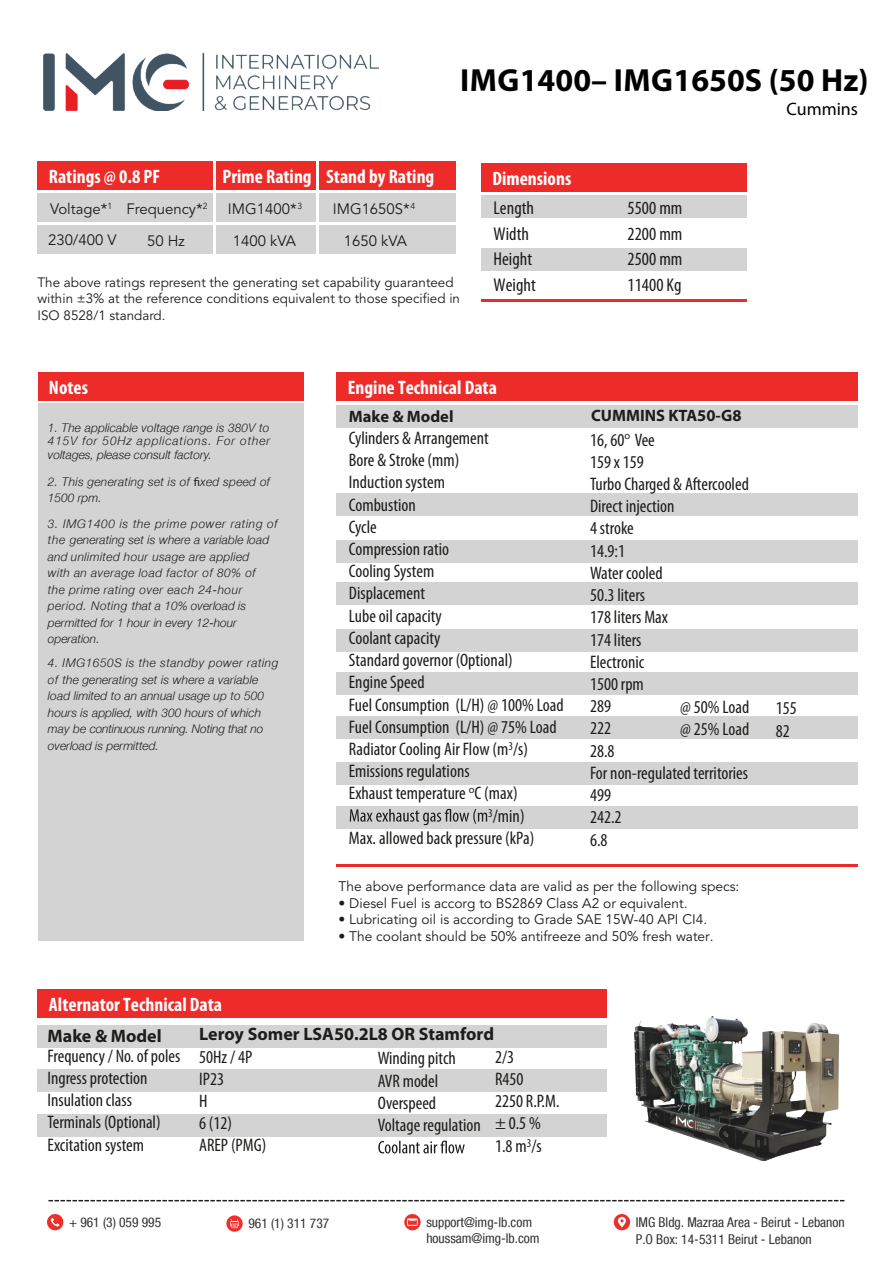
<style>
.page{position:relative;width:893px;height:1263px;background:#fff}
.page>*{position:absolute;margin:0;border:0;box-sizing:border-box;transform-origin:0 0}
.t1{font:700 32.1px "Myriad Pro";color:#000}
.t2{font:700 condensed 19.5px "Myriad Pro";color:#fff}
.t3{font:condensed 18.6px/25.7px "Myriad Pro";color:#1c1c1b}
.t4{font:condensed 18.15px/22.2px "Myriad Pro";color:#1d1d1b}
.t5{font:700 18px "Myriad Pro";color:#1d1d1b}
.t6{font:18px "Myriad Pro";color:#000}
.t7{font:700 16.5px "Myriad Pro";color:#1d1d1b}
.t8{font:15px/32.2px "Avenir";color:#1d1d1b;text-align:center}
.t9{font:13.8px "Avenir";color:#1c1c1b}
.t10{font:13.5px/16px "Avenir";color:#1c1c1b}
.t11{font:condensed 13.5px/16.2px "Helvetica Neue LT Com";color:#323132}
.t12{font:italic 12px/16.5px "Helvetica Neue";letter-spacing:.01em;color:#1d1d1b}
.t13{font:italic 12px/16.5px "Helvetica Neue";letter-spacing:.03em;color:#1d1d1b}
.s1{font-family:"Myriad Pro";font-style:normal}
</style>
<div class="page">
<div style="left:481px;top:196px;width:266px;height:22px;background:#d3d3d3"></div>
<div style="left:481px;top:249px;width:266px;height:22px;background:#d3d3d3"></div>
<div style="left:481px;top:163px;width:266px;height:29px;background:#ed2c2a"></div>
<hr style="left:481px;top:300px;width:266px;height:2px;background:#ed2c2a">
<div style="left:38px;top:1025px;width:569px;height:22px;background:#d3d3d3"></div>
<div style="left:38px;top:1069px;width:569px;height:22px;background:#d3d3d3"></div>
<div style="left:38px;top:1114px;width:569px;height:22px;background:#d3d3d3"></div>
<div style="left:38px;top:989px;width:569px;height:29px;background:#ed2c2a"></div>
<div style="left:38px;top:193px;width:175px;height:29px;background:#d3d3d3"></div>
<div style="left:38px;top:161px;width:175px;height:29px;background:#ed2c2a"></div>
<div style="left:216px;top:161px;width:100px;height:29px;background:#ed2c2a"></div>
<div style="left:319px;top:161px;width:137px;height:29px;background:#ed2c2a"></div>
<div style="left:38px;top:225px;width:175px;height:29px;background:#d3d3d3"></div>
<div style="left:216px;top:193px;width:100px;height:29px;background:#d3d3d3"></div>
<div style="left:216px;top:225px;width:100px;height:29px;background:#d3d3d3"></div>
<div style="left:319px;top:193px;width:137px;height:29px;background:#d3d3d3"></div>
<div style="left:319px;top:225px;width:137px;height:29px;background:#d3d3d3"></div>
<div style="left:38px;top:404px;width:266px;height:537px;background:#d3d3d3"></div>
<div style="left:38px;top:372px;width:266px;height:29px;background:#ed2c2a"></div>
<div style="left:336px;top:405px;width:522px;height:22px;background:#d3d3d3"></div>
<div style="left:336px;top:494px;width:521px;height:22px;background:#d3d3d3"></div>
<div style="left:336px;top:540px;width:522px;height:22px;background:#d3d3d3"></div>
<div style="left:336px;top:583px;width:522px;height:22px;background:#d3d3d3"></div>
<div style="left:336px;top:629px;width:522px;height:22px;background:#d3d3d3"></div>
<div style="left:336px;top:673px;width:522px;height:22px;background:#d3d3d3"></div>
<div style="left:336px;top:717px;width:522px;height:22px;background:#d3d3d3"></div>
<div style="left:336px;top:762px;width:521px;height:22px;background:#d3d3d3"></div>
<div style="left:336px;top:806px;width:521px;height:23px;background:#d3d3d3"></div>
<hr style="left:336px;top:864px;width:522px;height:2px;background:#ed2c2a">
<div style="left:336px;top:372px;width:522px;height:29px;background:#ed2c2a"></div>
<svg style="left:350px;top:809px;width:137px;height:16px"></svg>
<svg style="left:378px;top:1140px;width:87px;height:13px"></svg>
<img style="left:44px;top:53px;width:335px;height:57px">
<svg style="left:48px;top:1200px;width:797px;height:1px"></svg>
<svg style="left:47px;top:1214px;width:17px;height:16px"></svg>
<svg style="left:404px;top:1214px;width:17px;height:16px"></svg>
<svg style="left:614px;top:1214px;width:17px;height:16px"></svg>
<svg style="left:226px;top:1215px;width:17px;height:17px"></svg>
<img style="left:634px;top:1016px;width:206px;height:145px">
<h1 class="t1" style="left:460px;top:59px;width:410px">IMG1400– IMG1650S (50 Hz)</h1>
<p class="t2" style="left:49px;top:164px;width:113px">Ratings @ 0.8 PF</p>
<p class="t2" style="left:222px;top:164px;width:213px">Prime Rating Stand by Rating</p>
<p class="t8" style="left:48px;top:194px;width:70px;line-height:30.8px;text-align:left">Voltage*<sup>1<br></sup>230/400 V</p>
<p class="t8" style="left:126px;top:193px;width:83px">Frequency*<sup>2<br></sup>50 Hz</p>
<p class="t8" style="left:228px;top:193px;width:76px">IMG1400*<sup>3<br></sup>1400 kVA</p>
<p class="t8" style="left:333px;top:193px;width:84px">IMG1650S*<sup>4<br></sup>1650 kVA</p>
<p class="t10" style="left:38px;top:275px;width:424px">The above ratings represent the generating set capability guaranteed within ±3% at the reference conditions equivalent to those specified in<br>ISO 8528/1 standard.</p>
<p class="t2" style="left:492px;top:166px;width:80px">Dimensions</p>
<p class="t3" style="left:494px;top:195px;width:44px">Length<br>Width<br>Height<br>Weight</p>
<p class="t3" style="left:628px;top:195px;width:56px;text-align:justify">5500 mm 2200 mm 2500 mm 11400 Kg</p>
<p class="t2" style="left:49px;top:375px;width:41px">Notes</p>
<p class="t2" style="left:348px;top:375px;width:151px">Engine Technical Data</p>
<p class="t6" style="left:786px;top:98px;width:73px">Cummins</p>
<p class="t12" style="left:48px;top:421px;width:224px;line-height:13.5px;text-align:justify">1. The applicable voltage range is 380V to 415V for 50Hz applications. For other voltages, please consult factory.</p>
<p class="t12" style="left:48px;top:473px;width:224px">2. This generating set is of <span class="s1">fi</span>xed speed of<br>1500 rpm.</p>
<p class="t13" style="left:48px;top:515px;width:231px">3. IMG1400 is the prime power rating of the generating set is where a variable load and unlimited hour usage are applied<br>with an average load factor of 80% of<br>the prime rating over each 24-hour period. Noting that a 10% overload is permitted for 1 hour in every 12-hour operation.</p>
<p class="t12" style="left:48px;top:655px;width:232px">4. IMG1650S is the standby power rating of the generating set is where a variable load limited to an annual usage up to 500 hours is applied, with 300 hours of which may be continuous running. Noting that no overload is permitted.</p>
<p class="t2" style="left:49px;top:992px;width:175px">Alternator Technical Data</p>
<p class="t7" style="left:349px;top:406px;width:106px">Make &amp; Model</p>
<p class="t7" style="left:591px;top:404px;width:152px">CUMMINS KTA50-G8</p>
<p class="t4" style="left:349px;top:427px;width:141px">Cylinders &amp; Arrangement</p>
<p class="t4" style="left:349px;top:449px;width:112px">Bore &amp; Stroke (mm)</p>
<p class="t4" style="left:349px;top:471px;width:98px">Induction system</p>
<p class="t4" style="left:349px;top:493px;width:69px">Combustion</p>
<p class="t4" style="left:349px;top:515px;width:29px">Cycle</p>
<p class="t4" style="left:349px;top:538px;width:102px">Compression ratio</p>
<p class="t4" style="left:349px;top:560px;width:87px">Cooling System</p>
<p class="t4" style="left:349px;top:582px;width:78px">Displacement</p>
<p class="t4" style="left:349px;top:604px;width:95px">Lube oil capacity</p>
<p class="t4" style="left:349px;top:626px;width:93px">Coolant capacity</p>
<p class="t4" style="left:349px;top:649px;width:165px">Standard governor (Optional)</p>
<p class="t4" style="left:349px;top:671px;width:77px">Engine Speed</p>
<p class="t4" style="left:349px;top:693px;width:216px">Fuel Consumption (L/H) @ 100% Load</p>
<p class="t4" style="left:349px;top:715px;width:209px">Fuel Consumption (L/H) @ 75% Load</p>
<p class="t4" style="left:349px;top:738px;width:181px">Radiator Cooling Air Flow (m<sup>3</sup>/s)</p>
<p class="t4" style="left:349px;top:760px;width:122px">Emissions regulations</p>
<p class="t4" style="left:349px;top:782px;width:170px">Exhaust temperature <sup>o</sup>C (max)</p>
<p class="t4" style="left:488px;top:804px;width:38px"><sup>3</sup>/min)</p>
<p class="t4" style="left:349px;top:826px;width:187px">Max. allowed back pressure (kPa)</p>
<p class="t4" style="left:590px;top:428px;width:160px">16, 60<sup>o</sup> Vee<br>159 x 159<br>Turbo Charged &amp; Aftercooled<br>Direct injection<br>4 stroke<br>14.9:1<br>Water cooled<br>50.3 liters<br>178 liters Max<br>174 liters<br>Electronic<br>1500 rpm<br>289<br>222<br>28.8<br>For non-regulated territories<br>499<br>242.2<br>6.8</p>
<p class="t4" style="left:680px;top:695px;width:71px">@ 50% Load @ 25% Load</p>
<p class="t4" style="left:776px;top:697px;width:23px">155<br>82</p>
<p class="t9" style="left:338px;top:876px;width:402px">The above performance data are valid as per the following specs:</p>
<p class="t9" style="left:338px;top:893px;width:350px">• Diesel Fuel is accorg to BS2869 Class A2 or equivalent.</p>
<p class="t9" style="left:338px;top:909px;width:370px">• Lubricating oil is according to Grade SAE 15W-40 API CI4.</p>
<p class="t9" style="left:338px;top:926px;width:377px">• The coolant should be 50% antifreeze and 50% fresh water.</p>
<p class="t5" style="left:48px;top:1024px;width:116px">Make &amp; Model</p>
<p class="t5" style="left:199px;top:1022px;width:297px">Leroy Somer LSA50.2L8 OR Stamford</p>
<p class="t4" style="left:47px;top:1044px;width:134px">Frequency / No. of poles<br>Ingress protection<br>Insulation class<br>Terminals (Optional)</p>
<p class="t4" style="left:199px;top:1045px;width:55px">50Hz / 4P<br>IP23<br>H<br>6 (12)</p>
<p class="t4" style="left:48px;top:1134px;width:98px">Excitation system</p>
<p class="t4" style="left:199px;top:1134px;width:69px">AREP (PMG)</p>
<p class="t4" style="left:378px;top:1047px;width:104px">Winding pitch<br>AVR model<br>Overspeed<br>Voltage regulation</p>
<p class="t4" style="left:495px;top:1045px;width:66px">2/3<br>R450<br>2250 R.P.M. ± 0.5 %<br>1.8 m<sup>3</sup>/s</p>
<p class="t11" style="left:69px;top:1213px;width:94px">+ 961 (3) 059 995</p>
<p class="t11" style="left:426px;top:1213px;width:115px">support@img-lb.com houssam@img-lb.com</p>
<p class="t11" style="left:636px;top:1214px;width:210px">IMG Bldg. Mazraa Area - Beirut - Lebanon<br>P.O Box: 14-5311 Beirut - Lebanon</p>
<p class="t11" style="left:248px;top:1215px;width:82px">961 (1) 311 737</p>
</div>
